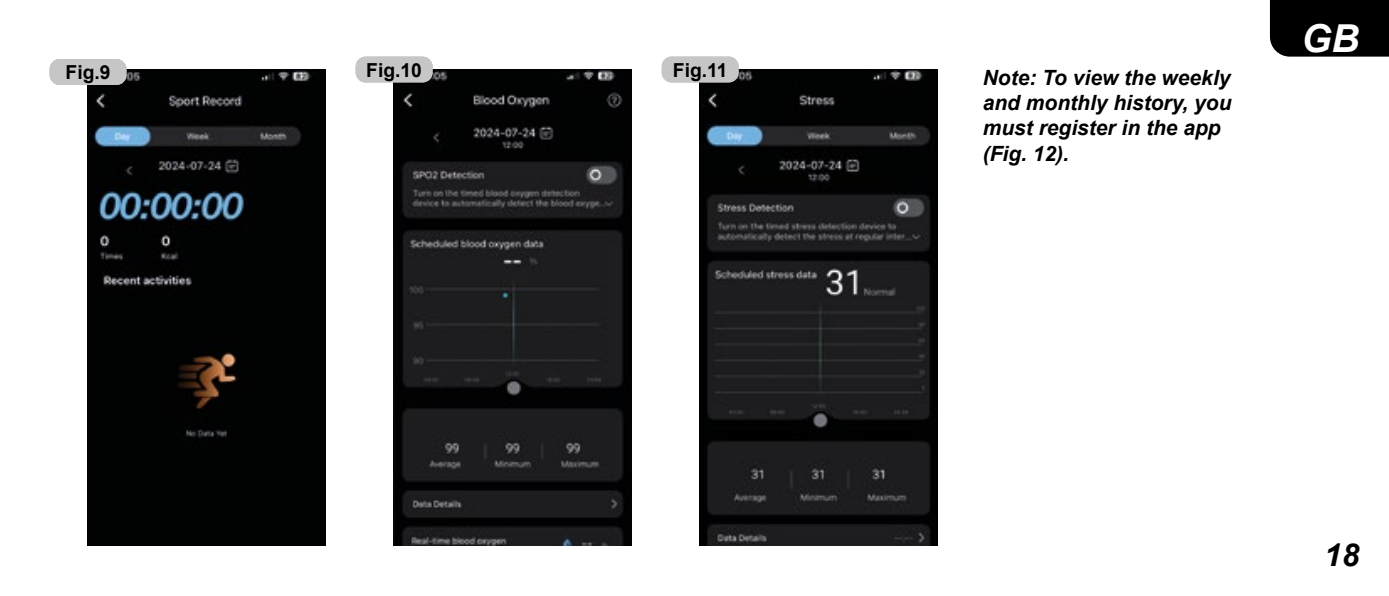
<style>
.page{position:relative;width:1389px;height:596px;background:#fff}
.page>*{position:absolute;margin:0;border:0;box-sizing:border-box;transform-origin:0 0}
.t1{font:italic 700 38.5px "Arial";color:#fff}
.t2{font:italic 700 31.5px "Arial";color:#000}
.t3{font:italic 700 21px/25.2px "Arial";color:#000}
.t4{font:700 19.25px "Arial";color:#000}
</style>
<div class="page">
<div style="left:1270px;top:0;width:119px;height:57px;background:#000"></div>
<img style="left:393px;top:69px;width:238px;height:476px">
<img style="left:699px;top:69px;width:238px;height:476px">
<img style="left:87px;top:69px;width:238px;height:476px">
<div style="left:50px;top:59px;width:76px;height:26px;background:#c6c6c6;border-radius:10px"></div>
<div style="left:356px;top:57px;width:77px;height:25px;background:#c6c6c6;border-radius:10px"></div>
<div style="left:662px;top:57px;width:77px;height:25px;background:#c6c6c6;border-radius:10px"></div>
<p class="t4" style="left:66px;top:59px;width:46px">Fig 9</p>
<p class="t4" style="left:362px;top:56px;width:66px">Abb.14</p>
<p class="t4" style="left:366px;top:56px;width:57px">Fig.10</p>
<p class="t4" style="left:668px;top:56px;width:66px">Abb.14</p>
<p class="t4" style="left:673px;top:56px;width:56px">Fig.11</p>
<p class="t4" style="left:56px;top:59px;width:66px">Abb.14</p>
<p class="t3" style="left:983px;top:65px;width:250px">Note: To view the weekly and monthly history, you must register in the app (Fig. 12).</p>
<h1 class="t1" style="left:1301px;top:13px;width:59px">GB</h1>
<h2 class="t2" style="left:1324px;top:533px;width:37px">18</h2>
</div>
